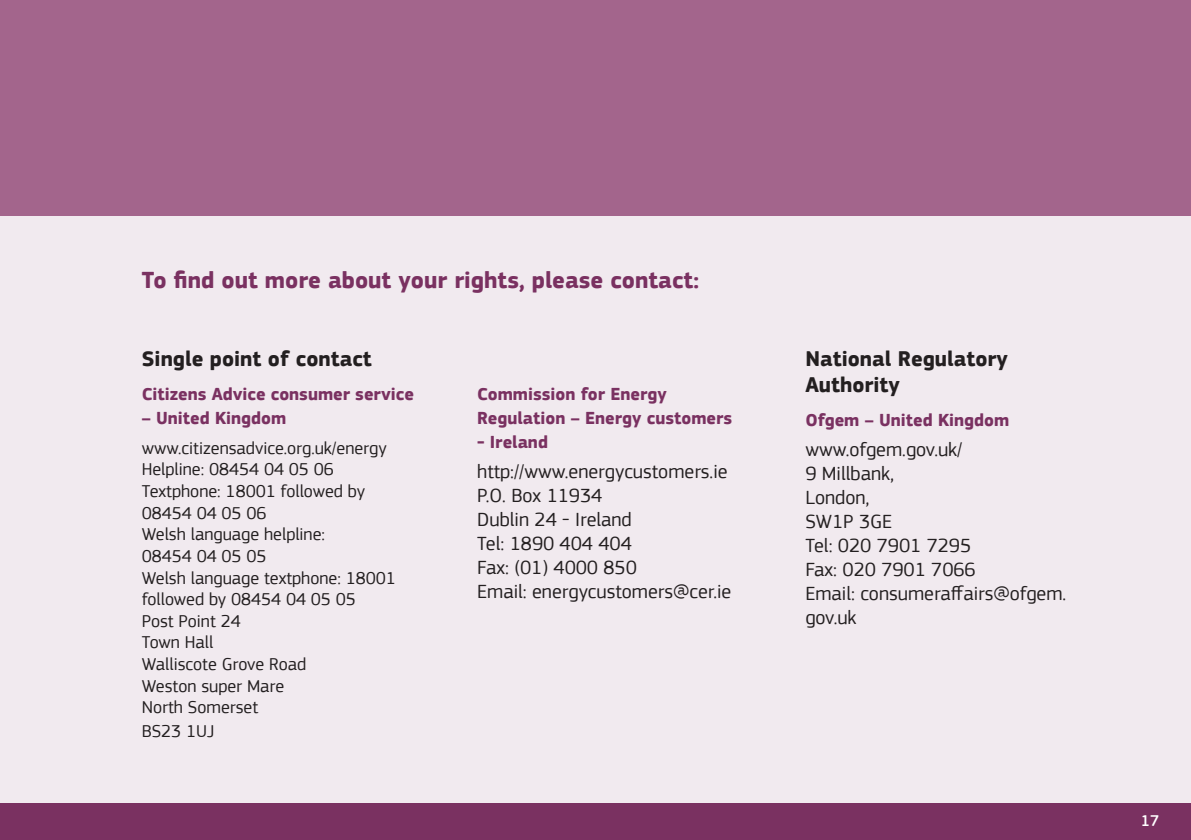
<style>
.page{position:relative;width:1191px;height:840px;background:#fff}
.page>*{position:absolute;margin:0;border:0;box-sizing:border-box;transform-origin:0 0}
.t1{font:700 24px "EC Square Sans Pro";color:#7a3161}
.t2{font:700 22px/26.4px "EC Square Sans Pro";color:#231f20}
.t3{font:20px/24px "EC Square Sans Pro";color:#231f20}
.t4{font:18px/21.6px "EC Square Sans Pro";color:#231f20}
.t5{font:700 18px/24px "EC Square Sans Pro";color:#7a3161}
.t6{font:500 16px "EC Square Sans Pro";color:#fff}
</style>
<div class="page">
<div style="left:0;top:215px;width:1191px;height:587px;background:#f1eaef"></div>
<div style="left:0;top:803px;width:1191px;height:36px;background:#7a3161"></div>
<div style="left:0;top:0;width:1191px;height:215px;background:#a3658c"></div>
<p class="t1" style="left:142px;top:265px;width:558px">To find out more about your rights, please contact:</p>
<p class="t2" style="left:142px;top:346px;width:232px">Single point of contact</p>
<p class="t5" style="left:142px;top:382px;width:274px">Citizens Advice consumer service</p>
<p class="t5" style="left:142px;top:406px;width:146px">– United Kingdom</p>
<p class="t4" style="left:142px;top:437px;width:246px">www.citizensadvice.org.uk/energy</p>
<p class="t4" style="left:142px;top:458px;width:193px">Helpline: 08454 04 05 06</p>
<p class="t4" style="left:142px;top:480px;width:225px">Textphone: 18001 followed by<br>08454 04 05 06</p>
<p class="t4" style="left:142px;top:523px;width:185px">Welsh language helpline:<br>08454 04 05 05</p>
<p class="t4" style="left:142px;top:566px;width:256px">Welsh language textphone: 18001 followed by 08454 04 05 05</p>
<p class="t4" style="left:142px;top:609px;width:100px">Post Point 24</p>
<p class="t4" style="left:142px;top:631px;width:73px">Town Hall</p>
<p class="t4" style="left:142px;top:653px;width:166px">Walliscote Grove Road</p>
<p class="t4" style="left:142px;top:674px;width:144px">Weston super Mare</p>
<p class="t4" style="left:142px;top:696px;width:118px">North Somerset</p>
<p class="t4" style="left:142px;top:720px;width:74px">BS23 1UJ</p>
<p class="t5" style="left:477px;top:382px;width:257px">Commission for Energy<br>Regulation – Energy customers</p>
<p class="t5" style="left:477px;top:430px;width:72px">- Ireland</p>
<p class="t3" style="left:477px;top:459px;width:252px">http://www.energycustomers.ie</p>
<p class="t3" style="left:477px;top:483px;width:127px">P.O. Box 11934</p>
<p class="t3" style="left:477px;top:507px;width:156px">Dublin 24 - Ireland</p>
<p class="t3" style="left:477px;top:531px;width:156px">Tel: 1890 404 404</p>
<p class="t3" style="left:477px;top:555px;width:161px">Fax: (01) 4000 850</p>
<p class="t3" style="left:477px;top:579px;width:256px">Email: energycustomers@cer.ie</p>
<p class="t2" style="left:805px;top:346px;width:204px">National Regulatory<br>Authority</p>
<p class="t5" style="left:805px;top:408px;width:205px">Ofgem – United Kingdom</p>
<p class="t3" style="left:805px;top:437px;width:158px">www.ofgem.gov.uk/</p>
<p class="t3" style="left:805px;top:461px;width:90px">9 Millbank,</p>
<p class="t3" style="left:805px;top:485px;width:66px">London,</p>
<p class="t3" style="left:805px;top:509px;width:88px">SW1P 3GE</p>
<p class="t3" style="left:805px;top:533px;width:167px">Tel: 020 7901 7295</p>
<p class="t3" style="left:805px;top:557px;width:172px">Fax: 020 7901 7066</p>
<p class="t3" style="left:805px;top:581px;width:262px">Email: consumeraffairs@ofgem. gov.uk</p>
<p class="t6" style="left:1141px;top:811px;width:20px">17</p>
</div>
